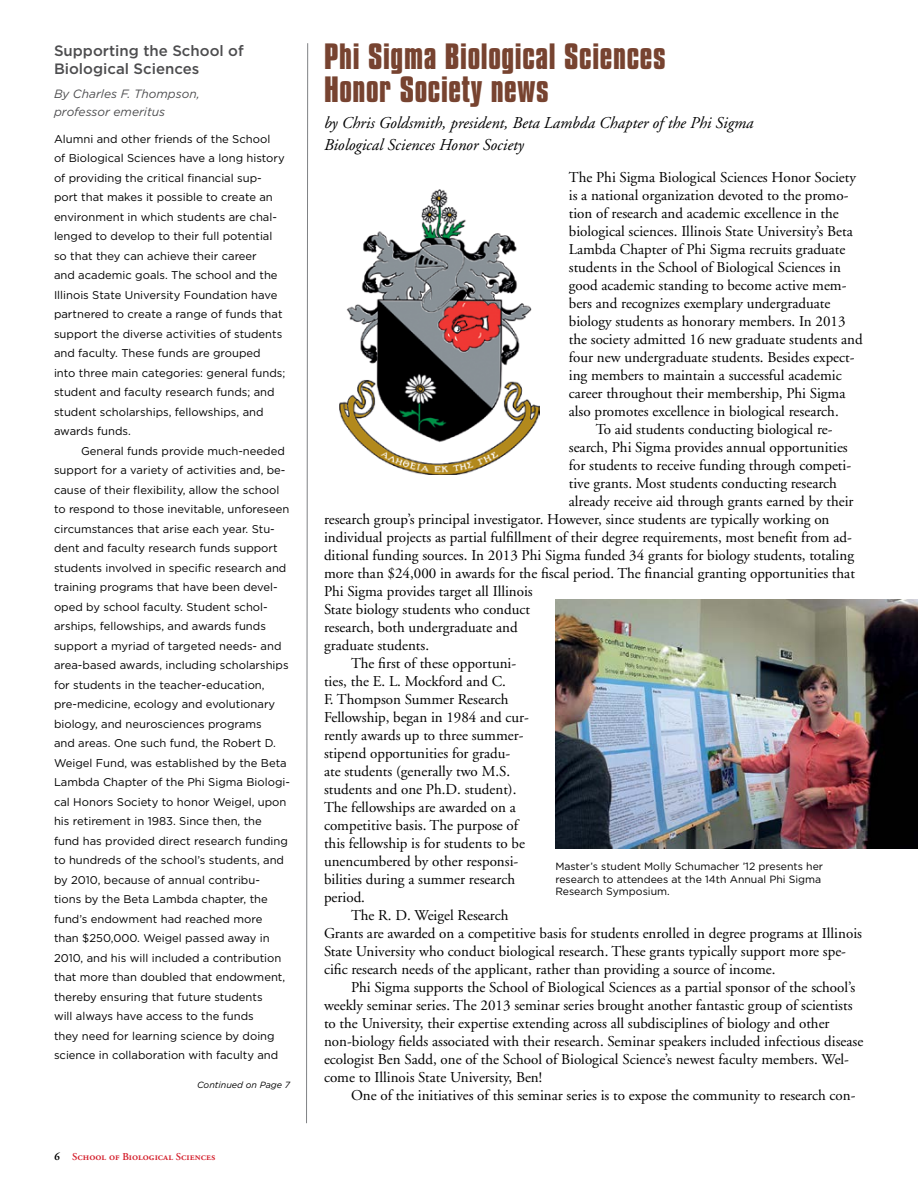
<style>
.page{position:relative;width:918px;height:1188px;background:#fff}
.page>*{position:absolute;margin:0;border:0;box-sizing:border-box;transform-origin:0 0}
.t1{font:700 31.5px/33px "Compacta BT";letter-spacing:.02em;color:#774330}
.t2{font:italic 16.5px/22.5px "Adobe Garamond";color:#000}
.t3{font:15px "Adobe Garamond";color:#000}
.t4{font:500 15px/18px "Gotham";color:#4d4d4f}
.t5{font:italic 12px/18px "Gotham";color:#4d4d4f}
.t6{font:11.25px/19.5px "Gotham";color:#000}
.t7{font:10.5px/12.6px "Gotham";color:#000}
.t8{font:10.5px "Adobe Garamond Semibold SC";color:#d4202d}
.t9{font:italic 9px "Gotham";color:#000}
.s1{font-size:12px;color:#000}
</style>
<div class="page">
<svg style="left:306px;top:43px;width:2px;height:1081px"></svg>
<img style="left:339px;top:190px;width:201px;height:284px">
<img style="left:555px;top:600px;width:363px;height:248px">
<p class="t4" style="left:54px;top:41px;width:191px">Supporting the School of<br>Biological Sciences</p>
<p class="t5" style="left:54px;top:85px;width:147px">By Charles F. Thompson, professor emeritus</p>
<p class="t6" style="left:54px;top:129px;width:233px">Alumni and other friends of the School<br>of Biological Sciences have a long history of providing the critical financial sup&shy;port that makes it possible to create an environment in which students are chal&shy;lenged to develop to their full potential so that they can achieve their career<br>and academic goals. The school and the Illinois State University Foundation have partnered to create a range of funds that support the diverse activities of students and faculty. These funds are grouped<br>into three main categories: general funds; student and faculty research funds; and student scholarships, fellowships, and awards funds.</p>
<p class="t6" style="left:54px;top:441px;width:238px;text-indent:27px">General funds provide much-needed support for a variety of activities and, be&shy;cause of their flexibility, allow the school to respond to those inevitable, unforeseen circumstances that arise each year. Stu&shy;dent and faculty research funds support students involved in specific research and training programs that have been devel&shy;oped by school faculty. Student schol&shy;arships, fellowships, and awards funds support a myriad of targeted needs- and area-based awards, including scholarships for students in the teacher-education, pre-medicine, ecology and evolutionary biology, and neurosciences programs<br>and areas. One such fund, the Robert D.<br>Weigel Fund, was established by the Beta Lambda Chapter of the Phi Sigma Biologi&shy;cal Honors Society to honor Weigel, upon his retirement in 1983. Since then, the fund has provided direct research funding to hundreds of the school’s students, and by 2010, because of annual contribu&shy;tions by the Beta Lambda chapter, the fund’s endowment had reached more than $250,000. Weigel passed away in 2010, and his will included a contribution that more than doubled that endowment, thereby ensuring that future students<br>will always have access to the funds<br>they need for learning science by doing science in collaboration with faculty and</p>
<p class="t9" style="left:197px;top:1079px;width:94px">Continued on Page 7</p>
<p class="t8" style="left:54px;top:1151px;width:163px"><span class="s1">6</span> School of Biological Sciences</p>
<h1 class="t1" style="left:324px;top:40px;width:343px">Phi Sigma Biological Sciences<br>Honor Society news</h1>
<p class="t2" style="left:324px;top:112px;width:431px">by Chris Goldsmith, president, Beta Lambda Chapter of the Phi Sigma<br>Biological Sciences Honor Society</p>
<p class="t3" style="left:569px;top:169px;width:289px">The Phi Sigma Biological Sciences Honor Society</p>
<p class="t3" style="left:569px;top:187px;width:281px">is a national organization devoted to the promo-</p>
<p class="t3" style="left:569px;top:205px;width:272px">tion of research and academic excellence in the</p>
<p class="t3" style="left:569px;top:223px;width:285px">biological sciences. Illinois State University’s Beta</p>
<p class="t3" style="left:569px;top:241px;width:278px">Lambda Chapter of Phi Sigma recruits graduate</p>
<p class="t3" style="left:569px;top:259px;width:274px">students in the School of Biological Sciences in</p>
<p class="t3" style="left:569px;top:277px;width:279px">good academic standing to become active mem-</p>
<p class="t3" style="left:569px;top:295px;width:263px">bers and recognizes exemplary undergraduate</p>
<p class="t3" style="left:569px;top:313px;width:278px">biology students as honorary members. In 2013</p>
<p class="t3" style="left:569px;top:331px;width:295px">the society admitted 16 new graduate students and</p>
<p class="t3" style="left:569px;top:349px;width:287px">four new undergraduate students. Besides expect-</p>
<p class="t3" style="left:569px;top:367px;width:274px">ing members to maintain a successful academic</p>
<p class="t3" style="left:569px;top:385px;width:278px">career throughout their membership, Phi Sigma</p>
<p class="t3" style="left:569px;top:403px;width:271px">also promotes excellence in biological research.</p>
<p class="t3" style="left:596px;top:421px;width:238px">To aid students conducting biological re-</p>
<p class="t3" style="left:569px;top:439px;width:280px">search, Phi Sigma provides annual opportunities</p>
<p class="t3" style="left:569px;top:457px;width:284px">for students to receive funding through competi-</p>
<p class="t3" style="left:569px;top:475px;width:270px">tive grants. Most students conducting research</p>
<p class="t3" style="left:569px;top:493px;width:286px">already receive aid through grants earned by their</p>
<p class="t3" style="left:324px;top:511px;width:507px">research group’s principal investigator. However, since students are typically working on</p>
<p class="t3" style="left:324px;top:529px;width:529px">individual projects as partial fulfillment of their degree requirements, most benefit from ad-</p>
<p class="t3" style="left:324px;top:547px;width:532px">ditional funding sources. In 2013 Phi Sigma funded 34 grants for biology students, totaling</p>
<p class="t3" style="left:324px;top:565px;width:532px">more than $24,000 in awards for the fiscal period. The financial granting opportunities that</p>
<p class="t3" style="left:324px;top:583px;width:210px">Phi Sigma provides target all Illinois</p>
<p class="t3" style="left:324px;top:601px;width:208px">State biology students who conduct</p>
<p class="t3" style="left:324px;top:619px;width:195px">research, both undergraduate and</p>
<p class="t3" style="left:324px;top:637px;width:107px">graduate students.</p>
<p class="t3" style="left:351px;top:655px;width:167px">The first of these opportuni-</p>
<p class="t3" style="left:324px;top:673px;width:183px">ties, the E. L. Mockford and C.</p>
<p class="t3" style="left:324px;top:691px;width:186px">F. Thompson Summer Research</p>
<p class="t3" style="left:324px;top:709px;width:207px">Fellowship, began in 1984 and cur-</p>
<p class="t3" style="left:324px;top:727px;width:201px">rently awards up to three summer-</p>
<p class="t3" style="left:324px;top:745px;width:188px">stipend opportunities for gradu-</p>
<p class="t3" style="left:324px;top:763px;width:188px">ate students (generally two M.S.</p>
<p class="t3" style="left:324px;top:781px;width:194px">students and one Ph.D. student).</p>
<p class="t3" style="left:324px;top:799px;width:193px">The fellowships are awarded on a</p>
<p class="t3" style="left:324px;top:817px;width:196px">competitive basis. The purpose of</p>
<p class="t3" style="left:324px;top:835px;width:202px">this fellowship is for students to be</p>
<p class="t3" style="left:324px;top:853px;width:196px">unencumbered by other responsi-</p>
<p class="t3" style="left:324px;top:871px;width:193px">bilities during a summer research</p>
<p class="t3" style="left:324px;top:889px;width:43px">period.</p>
<p class="t3" style="left:351px;top:907px;width:159px">The R. D. Weigel Research</p>
<p class="t3" style="left:324px;top:925px;width:540px">Grants are awarded on a competitive basis for students enrolled in degree programs at Illinois</p>
<p class="t3" style="left:324px;top:943px;width:524px">State University who conduct biological research. These grants typically support more spe-</p>
<p class="t3" style="left:324px;top:961px;width:453px">cific research needs of the applicant, rather than providing a source of income.</p>
<p class="t3" style="left:351px;top:979px;width:506px">Phi Sigma supports the School of Biological Sciences as a partial sponsor of the school’s</p>
<p class="t3" style="left:324px;top:997px;width:530px">weekly seminar series. The 2013 seminar series brought another fantastic group of scientists</p>
<p class="t3" style="left:324px;top:1015px;width:507px">to the University, their expertise extending across all subdisciplines of biology and other</p>
<p class="t3" style="left:324px;top:1033px;width:541px">non-biology fields associated with their research. Seminar speakers included infectious disease</p>
<p class="t3" style="left:324px;top:1051px;width:527px">ecologist Ben Sadd, one of the School of Biological Science’s newest faculty members. Wel-</p>
<p class="t3" style="left:324px;top:1069px;width:220px">come to Illinois State University, Ben!</p>
<p class="t3" style="left:351px;top:1087px;width:506px">One of the initiatives of this seminar series is to expose the community to research con-</p>
<p class="t7" style="left:555px;top:860px;width:269px">Master’s student Molly Schumacher ’12 presents her research to attendees at the 14th Annual Phi Sigma<br>Research Symposium.</p>
</div>
